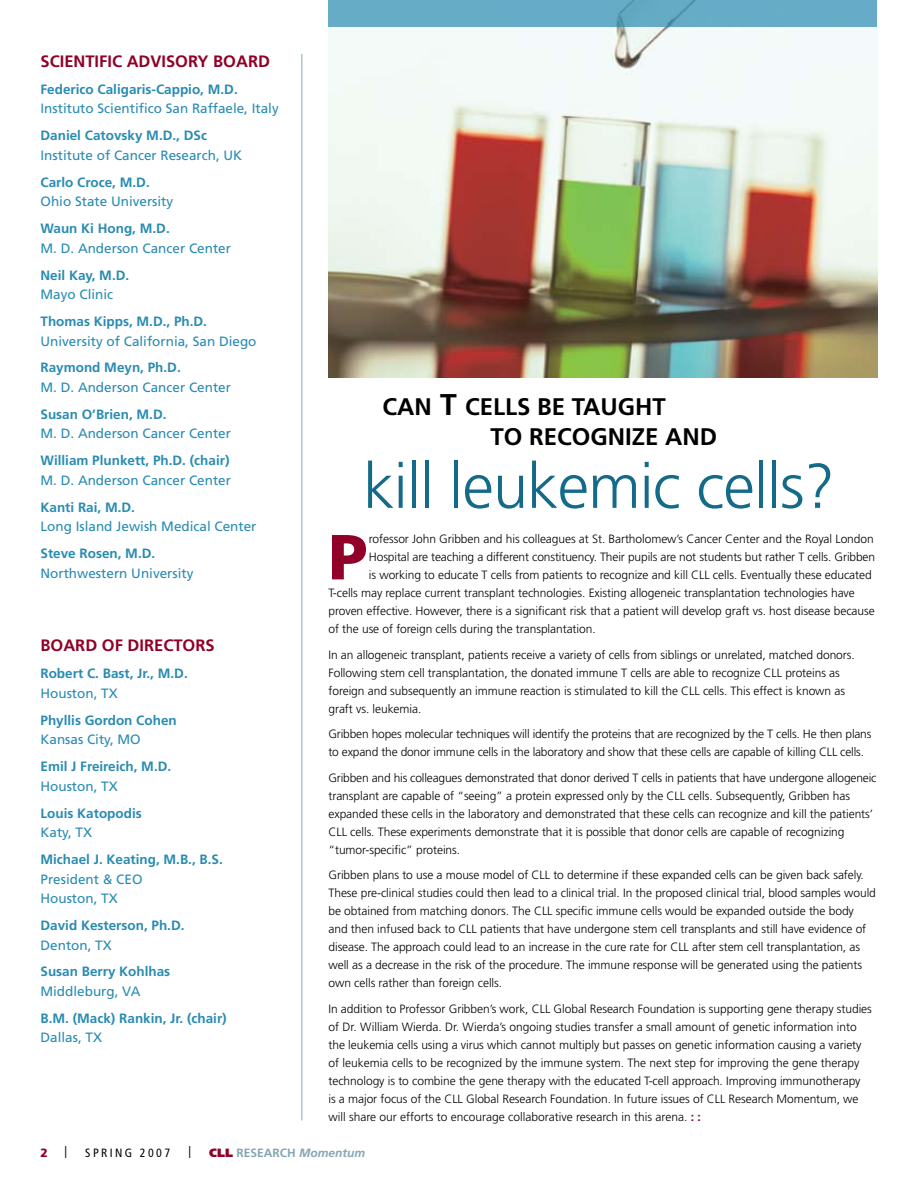
<style>
.page{position:relative;width:918px;height:1188px;background:#fff}
.page>*{position:absolute;margin:0;border:0;box-sizing:border-box;transform-origin:0 0}
.t1{font:900 63.6px "Frutiger";color:#900028}
.t2{font:300 63px "Frutiger";letter-spacing:-.015em;color:#136a89}
.t3{font:700 24px "Frutiger";color:#000}
.t4{font:700 16.5px "Frutiger";color:#900028}
.t5{font:700 13.5px "Frutiger";color:#298bb2}
.t6{font:13.5px/19.5px "Frutiger";color:#298bb2}
.t7{font:300 12px/18px "Frutiger";letter-spacing:-.005em;color:#000}
.t8{font:700 12px "Frutiger";color:#86a5b2}
.t9{font:condensed 12px "Frutiger";letter-spacing:.2em;color:#000}
.s1{font-size:30px}
.s2{font-weight:700;color:#900028}
.s3{font-weight:900;color:#900028}
.s4{font-style:italic}
</style>
<div class="page">
<hr style="left:302px;top:54px;width:1px;height:1066px;background:#86a5b2">
<img style="left:328px;top:27px;width:550px;height:351px">
<div style="left:328px;top:0;width:550px;height:27px;background:#66acc7"></div>
<h3 class="t4" style="left:40px;top:51px;width:231px">Scientific Advisory Board</h3>
<p class="t5" style="left:40px;top:81px;width:199px">Federico Caligaris-Cappio, M .D.</p>
<p class="t6" style="left:40px;top:99px;width:240px">Instituto Scientifico San Raffaele, Italy</p>
<p class="t5" style="left:40px;top:128px;width:168px">Daniel Catovsky M .D., DSc</p>
<p class="t6" style="left:40px;top:145px;width:203px">Institute of Cancer Research, UK</p>
<p class="t5" style="left:40px;top:174px;width:111px">Carlo Croce, M .D.</p>
<p class="t6" style="left:40px;top:192px;width:134px">Ohio State University</p>
<p class="t5" style="left:40px;top:221px;width:131px">Waun Ki Hong, M .D.</p>
<p class="t6" style="left:40px;top:238px;width:192px">M. D. Anderson Cancer Center</p>
<p class="t5" style="left:40px;top:267px;width:90px">Neil Kay, M .D.</p>
<p class="t6" style="left:40px;top:285px;width:74px">Mayo Clinic</p>
<p class="t5" style="left:40px;top:313px;width:168px">Thomas Kipps, M .D., Ph.D.</p>
<p class="t6" style="left:40px;top:331px;width:218px">University of California, San Diego</p>
<p class="t5" style="left:40px;top:360px;width:142px">Raymond Meyn, Ph.D.</p>
<p class="t6" style="left:40px;top:377px;width:192px">M. D. Anderson Cancer Center</p>
<p class="t5" style="left:40px;top:406px;width:128px">Susan O’Brien, M .D.</p>
<p class="t6" style="left:40px;top:424px;width:192px">M. D. Anderson Cancer Center</p>
<p class="t5" style="left:40px;top:453px;width:191px">William Plunkett, Ph.D. (chair)</p>
<p class="t6" style="left:40px;top:470px;width:192px">M. D. Anderson Cancer Center</p>
<p class="t5" style="left:40px;top:499px;width:96px">Kanti Rai, M .D.</p>
<p class="t6" style="left:40px;top:517px;width:218px">Long Island Jewish Medical Center</p>
<p class="t5" style="left:40px;top:546px;width:116px">Steve Rosen, M .D.</p>
<p class="t6" style="left:40px;top:563px;width:155px">Northwestern University</p>
<h3 class="t4" style="left:40px;top:636px;width:176px">Board of Directors</h3>
<p class="t5" style="left:40px;top:666px;width:149px">Robert C. Bast, Jr., M .D.</p>
<p class="t6" style="left:40px;top:683px;width:79px">Houston, TX</p>
<p class="t5" style="left:40px;top:712px;width:138px">Phyllis Gordon Cohen</p>
<p class="t6" style="left:40px;top:730px;width:102px">Kansas City, MO</p>
<p class="t5" style="left:40px;top:759px;width:132px">Emil J Freireich, M .D.</p>
<p class="t6" style="left:40px;top:776px;width:79px">Houston, TX</p>
<p class="t5" style="left:40px;top:805px;width:103px">Louis Katopodis</p>
<p class="t6" style="left:40px;top:823px;width:53px">Katy, TX</p>
<p class="t5" style="left:40px;top:851px;width:184px">M ichael J. Keating, M .B., B.S.</p>
<p class="t6" style="left:40px;top:869px;width:104px">President &amp; CEO<br>Houston, TX</p>
<p class="t5" style="left:40px;top:917px;width:146px">David Kesterson, Ph.D.</p>
<p class="t6" style="left:40px;top:935px;width:73px">Denton, TX</p>
<p class="t5" style="left:40px;top:964px;width:131px">Susan Berry Kohlhas</p>
<p class="t6" style="left:40px;top:981px;width:102px">Middleburg, VA</p>
<p class="t5" style="left:40px;top:1010px;width:188px">B.M . (Mack) Rankin, Jr. (chair)</p>
<p class="t6" style="left:40px;top:1028px;width:63px">Dallas, TX</p>
<h3 class="t3" style="left:331px;top:392px;width:35px">C</h3>
<h3 class="t3" style="left:397px;top:392px;width:266px">an <span class="s1">t</span> cells be taught</h3>
<h3 class="t3" style="left:331px;top:422px;width:45px">t</h3>
<h3 class="t3" style="left:504px;top:422px;width:215px">o recognize and</h3>
<h2 class="t2" style="left:363px;top:450px;width:473px">kill leukemic cells?</h2>
<h1 class="t1" style="left:328px;top:519px;width:40px">P</h1>
<p class="t7" style="left:369px;top:530px;width:506px">rofessor John Gribben and his colleagues at St. Bartholomew’s Cancer Center and the Royal London</p>
<p class="t7" style="left:369px;top:548px;width:508px">Hospital are teaching a different constituency. Their pupils are not students but rather T cells. Gribben</p>
<p class="t7" style="left:369px;top:566px;width:504px">is working to educate T cells from patients to recognize and kill CLL cells. Eventually these educated</p>
<p class="t7" style="left:328px;top:584px;width:528px">T-cells may replace current transplant technologies. Existing allogeneic transplantation technologies have</p>
<p class="t7" style="left:328px;top:602px;width:548px">proven effective. However, there is a significant risk that a patient will develop graft vs. host disease because</p>
<p class="t7" style="left:328px;top:620px;width:269px">of the use of foreign cells during the transplantation.</p>
<p class="t7" style="left:328px;top:646px;width:528px">In an allogeneic transplant, patients receive a variety of cells from siblings or unrelated, matched donors.<br>Following stem cell transplantation, the donated immune T cells are able to recognize CLL proteins as foreign and subsequently an immune reaction is stimulated to kill the CLL cells. This effect is known as graft vs. leukemia.</p>
<p class="t7" style="left:328px;top:725px;width:544px">Gribben hopes molecular techniques will identify the proteins that are recognized by the T cells. He then plans to expand the donor immune cells in the laboratory and show that these cells are capable of killing CLL cells.</p>
<p class="t7" style="left:328px;top:769px;width:550px">Gribben and his colleagues demonstrated that donor derived T cells in patients that have undergone allogeneic transplant are capable of “seeing” a protein expressed only by the CLL cells. Subsequently, Gribben has expanded these cells in the laboratory and demonstrated that these cells can recognize and kill the patients’ CLL cells. These experiments demonstrate that it is possible that donor cells are capable of recognizing “tumor-specific” proteins.</p>
<p class="t7" style="left:328px;top:866px;width:549px">Gribben plans to use a mouse model of CLL to determine if these expanded cells can be given back safely.<br>These pre-clinical studies could then lead to a clinical trial. In the proposed clinical trial, blood samples would be obtained from matching donors. The CLL specific immune cells would be expanded outside the body and then infused back to CLL patients that have undergone stem cell transplants and still have evidence of disease. The approach could lead to an increase in the cure rate for CLL after stem cell transplantation, as well as a decrease in the risk of the procedure. The immune response will be generated using the patients own cells rather than foreign cells.</p>
<p class="t7" style="left:328px;top:999px;width:545px">In addition to Professor Gribben’s work, CLL Global Research Foundation is supporting gene therapy studies of Dr. William Wierda. Dr. Wierda’s ongoing studies transfer a small amount of genetic information into the leukemia cells using a virus which cannot multiply but passes on genetic information causing a variety of leukemia cells to be recognized by the immune system. The next step for improving the gene therapy technology is to combine the gene therapy with the educated T-cell approach. Improving immunotherapy<br>is a major focus of the CLL Global Research Foundation. In future issues of CLL Research Momentum, we will share our efforts to encourage collaborative research in this arena. <span class="s2">: :</span></p>
<p class="t9" style="left:64px;top:1144px;width:4px">|</p>
<p class="t9" style="left:85px;top:1146px;width:86px">SPRING 2007</p>
<p class="t9" style="left:188px;top:1144px;width:4px">|</p>
<p class="t8" style="left:209px;top:1146px;width:157px"><span class="s3">CLL</span> Research <span class="s4">Momentum</span></p>
</div>
